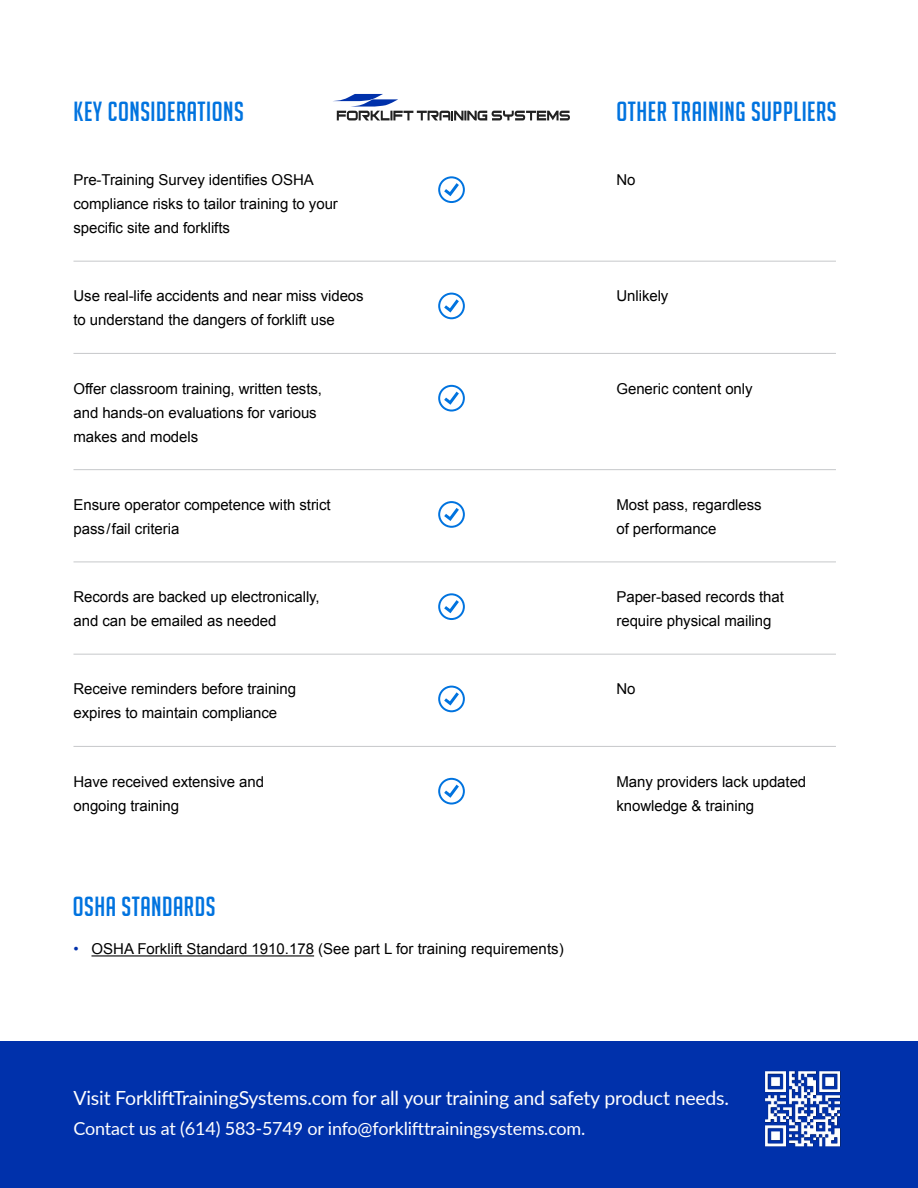
<style>
.page{position:relative;width:918px;height:1188px;background:#fff}
.page>*{position:absolute;margin:0;border:0;box-sizing:border-box;transform-origin:0 0}
.t1{font:27px "Big Noodle Titling";letter-spacing:.02em;color:#0073df}
.t2{font:19.5px "Lato";letter-spacing:-.01em;color:#fff}
.t3{font:18px "Lato";letter-spacing:-.01em;color:#fff}
.t4{font:15px/24px "Arial";letter-spacing:-.005em;color:#000}
.s1{color:#0031ab}
</style>
<div class="page">
<div style="left:0;top:1041px;width:918px;height:147px;background:#0031ab"></div>
<svg style="left:333px;top:94px;width:237px;height:27px"></svg>
<svg style="left:438px;top:176px;width:27px;height:27px"></svg>
<div style="left:440px;top:178px;width:23px;height:23px;background:#fff;border-radius:50%"></div>
<svg style="left:444px;top:183px;width:15px;height:13px"></svg>
<hr style="left:74px;top:261px;width:762px;height:1px;background:#c6c8ca">
<svg style="left:438px;top:293px;width:27px;height:26px"></svg>
<div style="left:440px;top:295px;width:23px;height:22px;background:#fff;border-radius:50%"></div>
<svg style="left:444px;top:299px;width:15px;height:14px"></svg>
<hr style="left:74px;top:353px;width:762px;height:1px;background:#c6c8ca">
<svg style="left:438px;top:385px;width:27px;height:27px"></svg>
<div style="left:440px;top:387px;width:23px;height:23px;background:#fff;border-radius:50%"></div>
<svg style="left:444px;top:392px;width:15px;height:13px"></svg>
<hr style="left:74px;top:469px;width:762px;height:1px;background:#c6c8ca">
<svg style="left:438px;top:501px;width:27px;height:27px"></svg>
<div style="left:440px;top:503px;width:23px;height:23px;background:#fff;border-radius:50%"></div>
<svg style="left:444px;top:508px;width:15px;height:13px"></svg>
<hr style="left:74px;top:562px;width:762px;height:1px;background:#c6c8ca">
<svg style="left:438px;top:593px;width:27px;height:27px"></svg>
<div style="left:440px;top:595px;width:23px;height:23px;background:#fff;border-radius:50%"></div>
<svg style="left:444px;top:600px;width:15px;height:13px"></svg>
<hr style="left:74px;top:654px;width:762px;height:1px;background:#c6c8ca">
<svg style="left:438px;top:686px;width:27px;height:26px"></svg>
<div style="left:440px;top:688px;width:23px;height:22px;background:#fff;border-radius:50%"></div>
<svg style="left:444px;top:692px;width:15px;height:14px"></svg>
<hr style="left:74px;top:746px;width:762px;height:1px;background:#c6c8ca">
<svg style="left:438px;top:778px;width:27px;height:27px"></svg>
<div style="left:440px;top:780px;width:23px;height:23px;background:#fff;border-radius:50%"></div>
<svg style="left:444px;top:785px;width:15px;height:13px"></svg>
<hr style="left:92px;top:955px;width:222px;height:1px;background:#000">
<img style="left:764px;top:1071px;width:77px;height:76px">
<h1 class="t1" style="left:74px;top:95px;width:172px">KEY CONSIDERATIONS</h1>
<h1 class="t1" style="left:617px;top:95px;width:222px">OTHER TRAINING SUPPLIERS</h1>
<p class="t4" style="left:74px;top:168px;width:242px">Pre-Training Survey identifies OSHA</p>
<p class="t4" style="left:616px;top:168px;width:21px">No</p>
<p class="t4" style="left:73px;top:193px;width:266px">compliance risks to tailor training to your specific site and forklifts</p>
<p class="t4" style="left:74px;top:285px;width:292px">Use real-life accidents and near miss videos</p>
<p class="t4" style="left:616px;top:285px;width:53px">Unlikely</p>
<p class="t4" style="left:73px;top:309px;width:263px">to understand the dangers of forklift use</p>
<p class="t4" style="left:74px;top:376px;width:250px">Offer classroom training, written tests,</p>
<p class="t4" style="left:616px;top:378px;width:138px">Generic content only</p>
<p class="t4" style="left:73px;top:402px;width:245px">and hands-on evaluations for various makes and models</p>
<p class="t4" style="left:74px;top:493px;width:259px">Ensure operator competence with strict</p>
<p class="t4" style="left:616px;top:494px;width:147px">Most pass, regardless</p>
<p class="t4" style="left:73px;top:518px;width:107px">pass/fail criteria</p>
<p class="t4" style="left:616px;top:518px;width:101px">of performance</p>
<p class="t4" style="left:74px;top:586px;width:248px">Records are backed up electronically,</p>
<p class="t4" style="left:616px;top:586px;width:169px">Paper-based records that</p>
<p class="t4" style="left:73px;top:610px;width:205px">and can be emailed as needed</p>
<p class="t4" style="left:616px;top:610px;width:156px">require physical mailing</p>
<p class="t4" style="left:74px;top:678px;width:224px">Receive reminders before training</p>
<p class="t4" style="left:616px;top:677px;width:21px">No</p>
<p class="t4" style="left:73px;top:702px;width:205px">expires to maintain compliance</p>
<p class="t4" style="left:74px;top:771px;width:192px">Have received extensive and</p>
<p class="t4" style="left:616px;top:771px;width:191px">Many providers lack updated</p>
<p class="t4" style="left:73px;top:793px;width:107px">ongoing training</p>
<p class="t4" style="left:616px;top:793px;width:139px">knowledge &amp; training</p>
<h1 class="t1" style="left:73px;top:891px;width:144px">OSHA STANDARDS</h1>
<p class="t4" style="left:74px;top:937px;width:492px"><span class="s1">•</span> OSHA Forklift Standard 1910.178 (See part L for training requirements)</p>
<h2 class="t2" style="left:74px;top:1084px;width:657px">Visit ForkliftTrainingSystems.com for all your training and safety product needs.</h2>
<p class="t3" style="left:74px;top:1115px;width:514px">Contact us at (614) 583-5749 or info@forklifttrainingsystems.com.</p>
</div>
